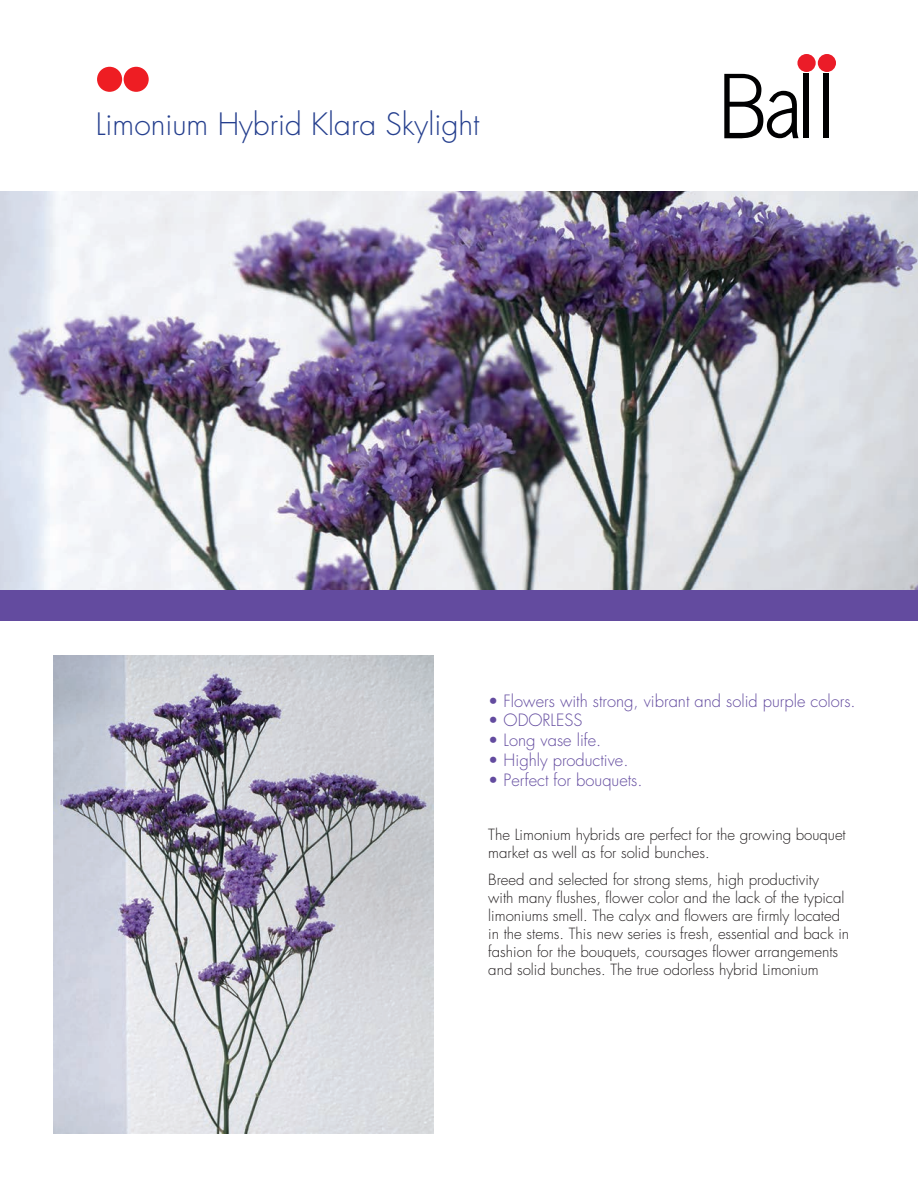
<style>
.page{position:relative;width:918px;height:1188px;background:#fff}
.page>*{position:absolute;margin:0;border:0;box-sizing:border-box;transform-origin:0 0}
.t1{font:300 30px "Futura Std";color:#253f8e}
.t2{font:300 16.5px "Futura Std";color:#634b9f}
.t3{font:300 15px/18px "Futura Std";color:#231f20}
</style>
<div class="page">
<div style="left:97px;top:67px;width:25px;height:25px;background:#ee1d23;border-radius:50%"></div>
<div style="left:124px;top:67px;width:25px;height:25px;background:#ee1d23;border-radius:50%"></div>
<div style="left:818px;top:54px;width:18px;height:18px;background:#eb1c28;border-radius:50%"></div>
<div style="left:804px;top:74px;width:5px;height:64px;background:#000001"></div>
<div style="left:824px;top:74px;width:5px;height:64px;background:#000001"></div>
<div style="left:797px;top:54px;width:19px;height:18px;background:#eb1c28;border-radius:50%"></div>
<svg style="left:724px;top:74px;width:75px;height:64px"></svg>
<div style="left:0;top:191px;width:918px;height:430px;background:#634b9f"></div>
<img style="left:0;top:191px;width:918px;height:399px">
<img style="left:54px;top:655px;width:380px;height:479px">
<h1 class="t1" style="left:96px;top:106px;width:385px">Limonium Hybrid Klara Skylight</h1>
<p class="t2" style="left:488px;top:691px;width:369px">• Flowers with strong, vibrant and solid purple colors.</p>
<p class="t2" style="left:488px;top:710px;width:96px">• ODORLESS</p>
<p class="t2" style="left:488px;top:730px;width:115px">• Long vase life.</p>
<p class="t2" style="left:488px;top:750px;width:142px">• Highly productive.</p>
<p class="t2" style="left:488px;top:770px;width:156px">• Perfect for bouquets.</p>
<p class="t3" style="left:488px;top:826px;width:359px">The Limonium hybrids are perfect for the growing bouquet market as well as for solid bunches.</p>
<p class="t3" style="left:488px;top:871px;width:362px">Breed and selected for strong stems, high productivity<br>with many flushes, flower color and the lack of the typical limoniums smell. The calyx and flowers are firmly located in the stems. This new series is fresh, essential and back in fashion for the bouquets, coursages flower arrangements and solid bunches. The true odorless hybrid Limonium</p>
</div>
